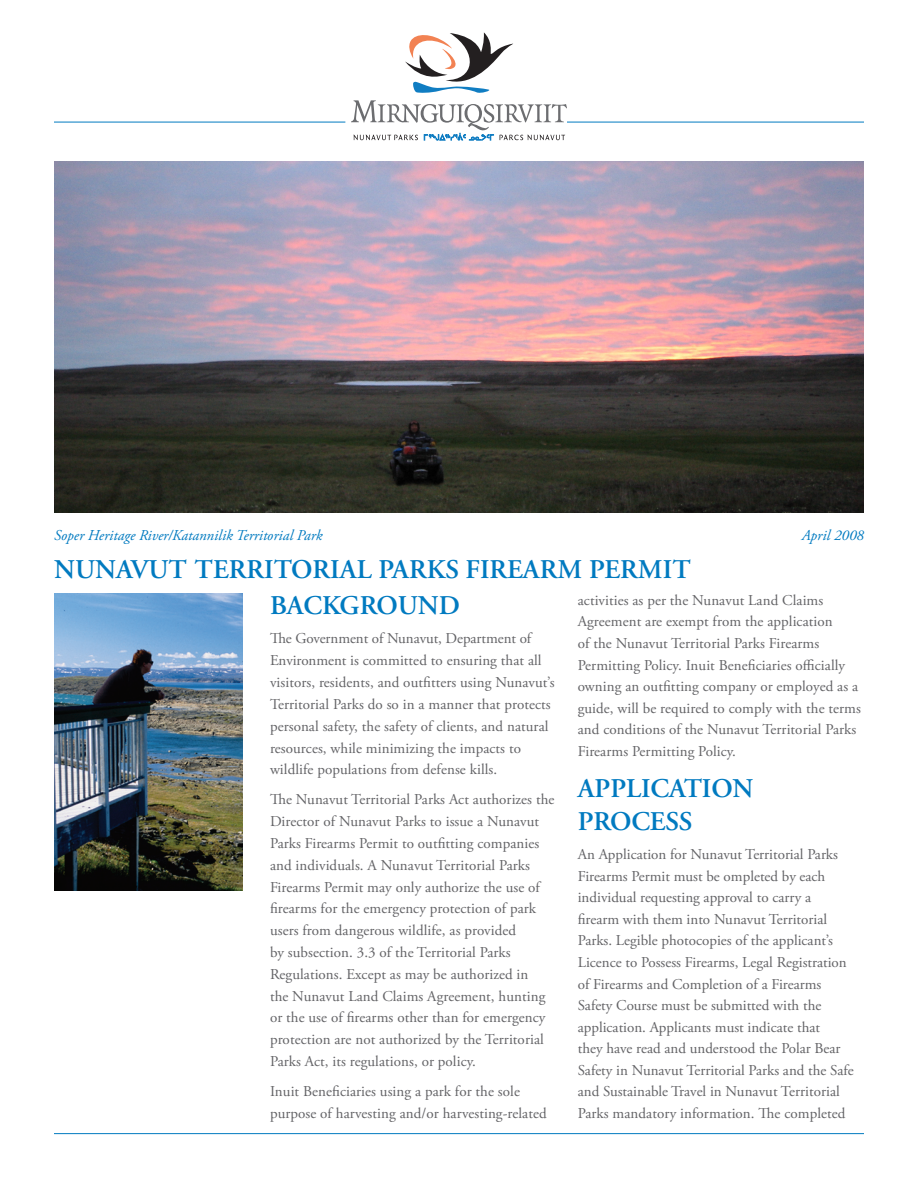
<style>
.page{position:relative;width:918px;height:1188px;background:#fff}
.page>*{position:absolute;margin:0;border:0;box-sizing:border-box;transform-origin:0 0}
.t1{font:600 27px/33px "Adobe Garamond Pro";color:#007ac0}
.t2{font:15px/21.8px "Adobe Garamond Pro";letter-spacing:.005em;color:#636366}
.t3{font:italic 15px "Adobe Garamond Pro";color:#007ac0}
</style>
<div class="page">
<hr style="left:54px;top:1133px;width:810px;height:1px;background:#007ac0">
<hr style="left:54px;top:122px;width:291px;height:1px;background:#007ac0">
<svg style="left:405px;top:32px;width:108px;height:61px"></svg>
<svg style="left:351px;top:100px;width:216px;height:40px"></svg>
<hr style="left:567px;top:122px;width:297px;height:1px;background:#007ac0">
<img style="left:54px;top:594px;width:189px;height:297px">
<img style="left:54px;top:162px;width:810px;height:351px">
<p class="t3" style="left:54px;top:526px;width:270px">Soper Heritage River/Katannilik Territorial Park</p>
<p class="t3" style="left:802px;top:526px;width:64px">April 2008</p>
<h1 class="t1" style="left:54px;top:553px;width:638px">NUNAVUT TERRITORIAL PARKS FIREARM PERMIT</h1>
<h1 class="t1" style="left:270px;top:589px;width:192px">BACKGROUND</h1>
<p class="t2" style="left:270px;top:628px;width:286px">The Government of Nunavut, Department of Environment is committed to ensuring that all visitors, residents, and outfitters using Nunavut’s Territorial Parks do so in a manner that protects personal safety, the safety of clients, and natural resources, while minimizing the impacts to wildlife populations from defense kills.</p>
<p class="t2" style="left:270px;top:789px;width:286px">The Nunavut Territorial Parks Act authorizes the Director of Nunavut Parks to issue a Nunavut Parks Firearms Permit to outfitting companies and individuals. A Nunavut Territorial Parks Firearms Permit may only authorize the use of firearms for the emergency protection of park users from dangerous wildlife, as provided<br>by subsection. 3.3 of the Territorial Parks Regulations. Except as may be authorized in<br>the Nunavut Land Claims Agreement, hunting or the use of firearms other than for emergency protection are not authorized by the Territorial Parks Act, its regulations, or policy.</p>
<p class="t2" style="left:270px;top:1081px;width:278px">Inuit Beneficiaries using a park for the sole purpose of harvesting and/or harvesting-related</p>
<p class="t2" style="left:578px;top:590px;width:285px">activities as per the Nunavut Land Claims Agreement are exempt from the application<br>of the Nunavut Territorial Parks Firearms Permitting Policy. Inuit Beneficiaries officially owning an outfitting company or employed as a guide, will be required to comply with the terms and conditions of the Nunavut Territorial Parks Firearms Permitting Policy.</p>
<h1 class="t1" style="left:578px;top:772px;width:177px">APPLICATION<br>PROCESS</h1>
<p class="t2" style="left:578px;top:844px;width:277px">An Application for Nunavut Territorial Parks Firearms Permit must be ompleted by each individual requesting approval to carry a firearm with them into Nunavut Territorial Parks. Legible photocopies of the applicant’s Licence to Possess Firearms, Legal Registration of Firearms and Completion of a Firearms Safety Course must be submitted with the application. Applicants must indicate that<br>they have read and understood the Polar Bear Safety in Nunavut Territorial Parks and the Safe and Sustainable Travel in Nunavut Territorial Parks mandatory information. The completed</p>
</div>
